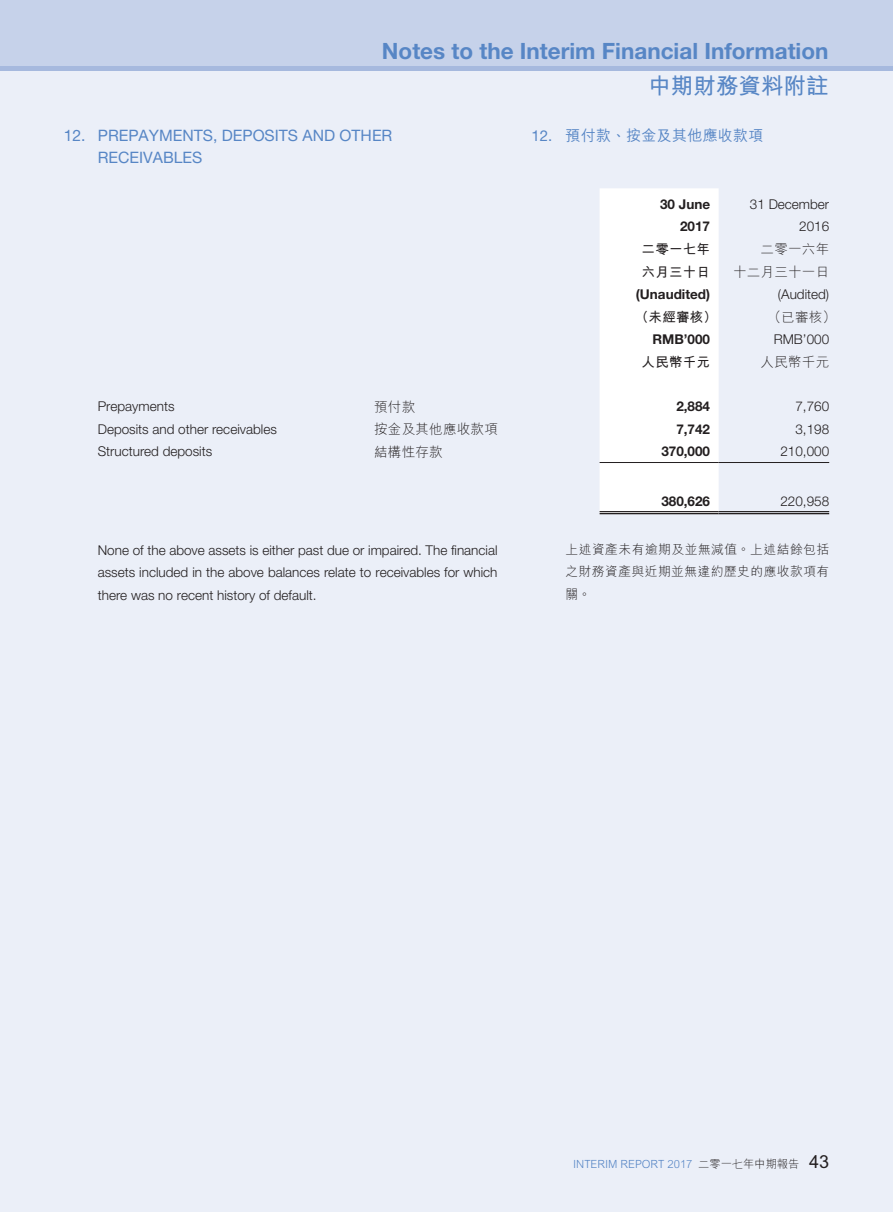
<style>
.page{position:relative;width:893px;height:1212px;background:#fff}
.page>*{position:absolute;margin:0;border:0;box-sizing:border-box;transform-origin:0 0}
.t1{font:700 22.5px "Helvetica Neue LT Std";color:#5786c5}
.t2{font:700 22.5px "M Hei HK";color:#5786c5}
.t3{font:500 18px "M Hei HK";color:#231f20}
._01_H1_E{font:15.75px/22.5px "Helvetica Neue LT Std";color:#5786c5}
._001_H1_C{font:500 15px "M Hei HK";letter-spacing:.02em;color:#5786c5}
._00_txt_E{font:300 13.5px/22.5px "Helvetica Neue LT Std";color:#231f20;text-align:justify}
._50_Table_txt{font:300 13.5px "Helvetica Neue LT Std";color:#231f20}
._50_Table_txt-2{font:700 13.5px "Helvetica Neue LT Std";color:#231f20}
._50_Table_txt-3{font:300 13.5px "M Hei HK";letter-spacing:.02em;color:#231f20}
._50_Table_txt-4{font:700 13.5px "M Hei HK";letter-spacing:.02em;color:#231f20}
._000_txt_C{font:300 12.75px/22.5px "M Hei HK";letter-spacing:.035em;color:#231f20;text-align:justify}
.t4{font:300 11.25px "M Hei HK";color:#5786c5}
.s1{font-family:"Helvetica Neue LT Std";font-weight:400}
.s2{color:#231f20}
</style>
<div class="page">
<div style="left:0;top:71px;width:893px;height:1141px;background:#ebeff8"></div>
<div style="left:0;top:0;width:893px;height:67px;background:#c6d2ea"></div>
<hr style="left:0;top:67px;width:893px;height:4px;background:#a6b9de">
<div style="left:600px;top:188px;width:119px;height:325px;background:#fff"></div>
<hr style="left:600px;top:462px;width:119px;height:1px;background:#231f20">
<hr style="left:719px;top:462px;width:110px;height:1px;background:#231f20">
<hr style="left:600px;top:511px;width:119px;height:1px;background:#231f20">
<hr style="left:600px;top:513px;width:119px;height:1px;background:#231f20">
<hr style="left:719px;top:511px;width:110px;height:1px;background:#231f20">
<hr style="left:719px;top:513px;width:110px;height:1px;background:#231f20">
<h1 class="t1" style="left:382px;top:37px;width:448px">Notes to the Interim Financial Information</h1>
<h1 class="t2" style="left:648px;top:69px;width:181px">中期財務資料附註</h1>
<p class="_01_H1_E" style="left:98px;top:124px;width:296px;text-indent:-34px">12. PREPAYMENTS, DEPOSITS AND OTHER<br>RECEIVABLES</p>
<p class="_001_H1_C" style="left:531px;top:125px;width:234px"><span class="s1">12.</span> 預付款、按金及其他應收款項</p>
<p class="_50_Table_txt-2" style="left:660px;top:195px;width:52px">30 June</p>
<p class="_50_Table_txt" style="left:750px;top:195px;width:81px">31 December</p>
<p class="_50_Table_txt-2" style="left:680px;top:218px;width:32px">2017</p>
<p class="_50_Table_txt" style="left:799px;top:218px;width:32px">2016</p>
<p class="_50_Table_txt-4" style="left:641px;top:239px;width:70px">二零一七年</p>
<p class="_50_Table_txt-3" style="left:761px;top:242px;width:70px">二零一六年</p>
<p class="_50_Table_txt-4" style="left:641px;top:262px;width:70px">六月三十日</p>
<p class="_50_Table_txt-3" style="left:733px;top:265px;width:98px">十二月三十一日</p>
<p class="_50_Table_txt-2" style="left:636px;top:285px;width:76px">(Unaudited)</p>
<p class="_50_Table_txt" style="left:778px;top:285px;width:53px">(Audited)</p>
<p class="_50_Table_txt-4" style="left:635px;top:307px;width:83px">（未經審核）</p>
<p class="_50_Table_txt-3" style="left:768px;top:310px;width:70px">（已審核）</p>
<p class="_50_Table_txt-2" style="left:652px;top:330px;width:59px">RMB’000</p>
<p class="_50_Table_txt" style="left:774px;top:330px;width:57px">RMB’000</p>
<p class="_50_Table_txt-4" style="left:641px;top:352px;width:70px">人民幣千元</p>
<p class="_50_Table_txt-3" style="left:761px;top:355px;width:70px">人民幣千元</p>
<p class="_50_Table_txt" style="left:98px;top:398px;width:78px">Prepayments</p>
<p class="_50_Table_txt-3" style="left:374px;top:400px;width:43px">預付款</p>
<p class="_50_Table_txt-2" style="left:676px;top:398px;width:35px">2,884</p>
<p class="_50_Table_txt" style="left:795px;top:398px;width:35px">7,760</p>
<p class="_50_Table_txt" style="left:98px;top:420px;width:181px">Deposits and other receivables</p>
<p class="_50_Table_txt-3" style="left:374px;top:422px;width:125px">按金及其他應收款項</p>
<p class="_50_Table_txt-2" style="left:676px;top:420px;width:35px">7,742</p>
<p class="_50_Table_txt" style="left:795px;top:420px;width:35px">3,198</p>
<p class="_50_Table_txt" style="left:98px;top:443px;width:116px">Structured deposits</p>
<p class="_50_Table_txt-3" style="left:374px;top:445px;width:70px">結構性存款</p>
<p class="_50_Table_txt-2" style="left:661px;top:443px;width:50px">370,000</p>
<p class="_50_Table_txt" style="left:780px;top:443px;width:50px">210,000</p>
<p class="_50_Table_txt-2" style="left:661px;top:492px;width:50px">380,626</p>
<p class="_50_Table_txt" style="left:780px;top:492px;width:50px">220,958</p>
<p class="_00_txt_E" style="left:98px;top:538px;width:401px">None of the above assets is either past due or impaired. The financial assets included in the above balances relate to receivables for which there was no recent history of default.</p>
<p class="_000_txt_C" style="left:565px;top:537px;width:265px">上述資產未有逾期及並無減值。上述結餘包括之財務資產與近期並無違約歷史的應收款項有關。</p>
<p class="t4" style="left:573px;top:1158px;width:228px">INTERIM REPORT 2017 <span class="s2">二零一七年中期報告</span></p>
<h2 class="t3" style="left:809px;top:1148px;width:22px">43</h2>
</div>
